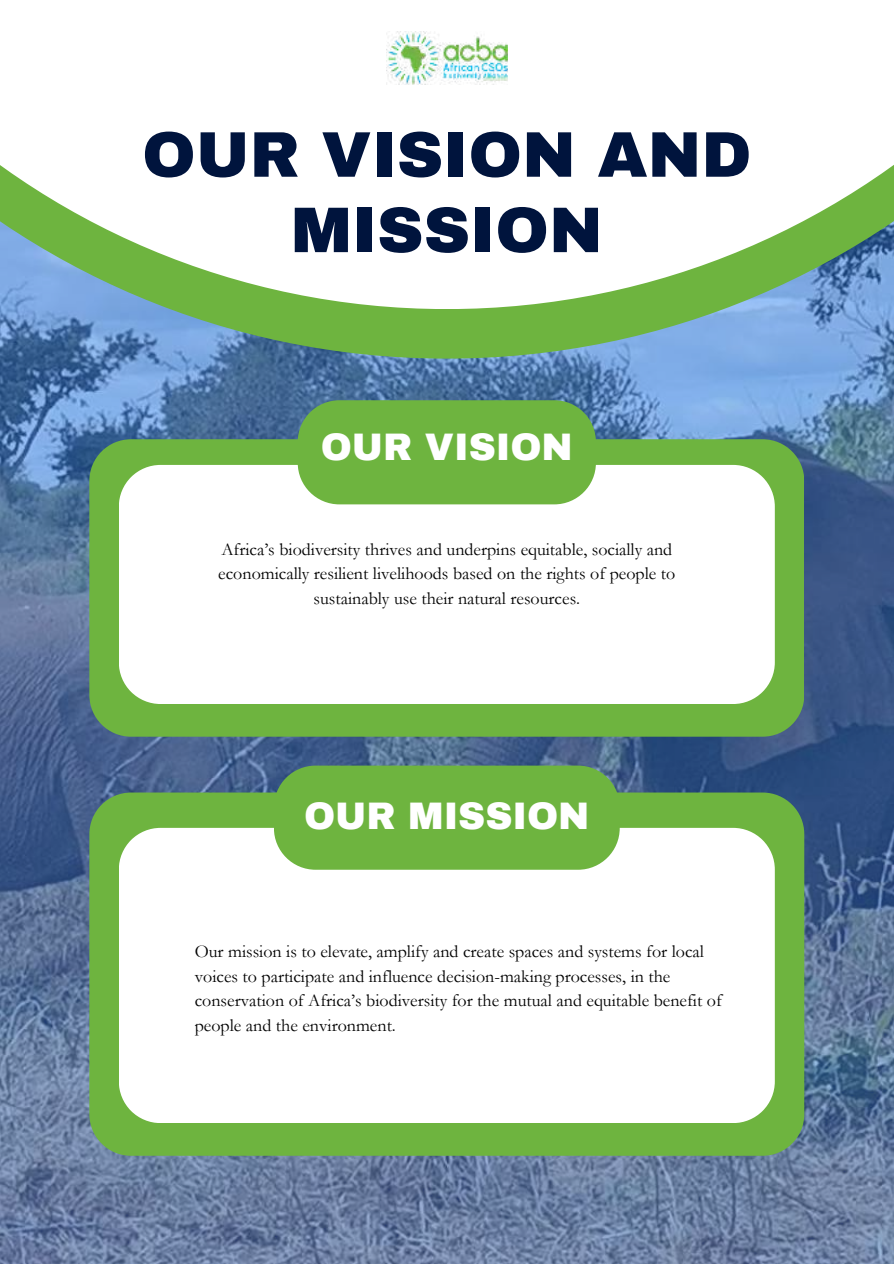
<style>
.page{position:relative;width:894px;height:1264px;background:#fff}
.page>*{position:absolute;margin:0;border:0;box-sizing:border-box;transform-origin:0 0}
.t1{font:900 64.5px/75.3px "Archivo";color:#00143d;text-align:center}
.t2{font:900 37.5px "Archivo";color:#fff}
.t3{font:18px/24.8px "Garamond";color:#000;text-align:center}
</style>
<div class="page">
<img style="left:0;top:358px;width:893px;height:905px">
<svg style="left:0;top:309px;width:893px;height:49px;background:#6ea493"></svg>
<svg style="left:0;top:44px;width:893px;height:265px"></svg>
<div style="left:89px;top:439px;width:715px;height:297px;background:#6eb43f;border-radius:42px"></div>
<div style="left:89px;top:792px;width:715px;height:363px;background:#6eb43f;border-radius:42px"></div>
<div style="left:119px;top:465px;width:655px;height:239px;background:#fff"></div>
<div style="left:119px;top:827px;width:655px;height:296px;background:#fff"></div>
<div style="left:297px;top:400px;width:298px;height:104px;background:#6eb43f;border-radius:42px"></div>
<div style="left:274px;top:765px;width:345px;height:104px;background:#6eb43f;border-radius:42px"></div>
<img style="left:386px;top:31px;width:121px;height:53px">
<h1 class="t1" style="left:142px;top:117px;width:611px">OUR VISION AND<br>MISSION</h1>
<h2 class="t2" style="left:320px;top:424px;width:254px">OUR VISION</h2>
<p class="t3" style="left:218px;top:536px;width:458px">Africa’s biodiversity thrives and underpins equitable, socially and economically resilient livelihoods based on the rights of people to sustainably use their natural resources.</p>
<h2 class="t2" style="left:304px;top:793px;width:287px">OUR MISSION</h2>
<p class="t3" style="left:195px;top:938px;width:528px;text-align:left">Our mission is to elevate, amplify and create spaces and systems for local voices to participate and influence decision-making processes, in the conservation of Africa’s biodiversity for the mutual and equitable benefit of people and the environment.</p>
</div>
